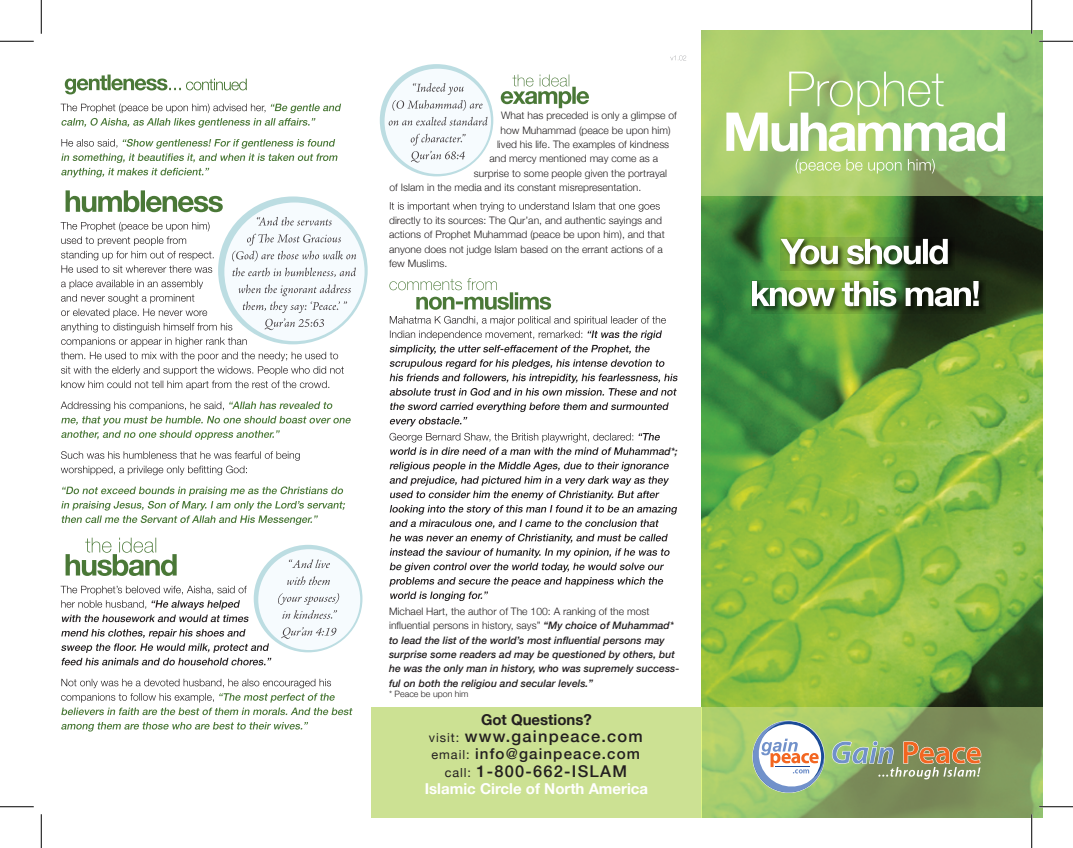
<style>
.page{position:relative;width:1073px;height:848px;background:#fff}
.page>*{position:absolute;margin:0;border:0;box-sizing:border-box;transform-origin:0 0}
.t1{font:500 16.25px "Helvetica Neue";letter-spacing:.075em;color:#231f20}
.t2{font:700 15px "Helvetica Neue";color:#fff}
.t3{font:500 15px "Helvetica Neue";letter-spacing:.075em;color:#231f20}
.t4{font:700 15px "Helvetica Neue";color:#231f20}
.t5{font:300 10.25px/14.4px "Helvetica Neue";letter-spacing:.005em;color:#231f20}
.t6{font:italic 500 10.25px/14.4px "Helvetica Neue LT Com";letter-spacing:.005em;color:#231f20}
.t7{font:300 8.75px "Helvetica Neue";letter-spacing:.005em;color:#231f20}
.s1{font-family:"Helvetica Neue LT Com";font-weight:500;font-style:italic}
.s2{font-weight:400;font-size:12.5px}
</style>
<div class="page">
<img style="left:701px;top:196px;width:341px;height:511px">
<svg style="left:61px;top:722px;width:247px;height:9px"></svg>
<svg style="left:61px;top:708px;width:291px;height:7px"></svg>
<svg style="left:61px;top:679px;width:274px;height:23px"></svg>
<svg style="left:61px;top:629px;width:210px;height:36px"></svg>
<svg style="left:61px;top:586px;width:187px;height:36px"></svg>
<svg style="left:66px;top:538px;width:111px;height:38px"></svg>
<svg style="left:61px;top:486px;width:284px;height:39px"></svg>
<svg style="left:61px;top:451px;width:239px;height:24px"></svg>
<svg style="left:61px;top:401px;width:290px;height:39px"></svg>
<svg style="left:61px;top:381px;width:268px;height:9px"></svg>
<svg style="left:61px;top:139px;width:276px;height:38px"></svg>
<svg style="left:61px;top:104px;width:280px;height:24px"></svg>
<svg style="left:65px;top:75px;width:182px;height:19px"></svg>
<svg style="left:389px;top:402px;width:279px;height:24px"></svg>
<svg style="left:389px;top:316px;width:288px;height:80px"></svg>
<svg style="left:389px;top:278px;width:162px;height:32px"></svg>
<svg style="left:500px;top:74px;width:89px;height:34px"></svg>
<svg style="left:701px;top:707px;width:341px;height:111px;background:#91ae63"></svg>
<svg style="left:701px;top:30px;width:341px;height:166px;background:#9ac36d"></svg>
<div style="left:371px;top:707px;width:330px;height:111px;background:#cce193"></div>
<svg style="left:751px;top:280px;width:234px;height:33px;background:#385c26"></svg>
<img style="left:752px;top:281px;width:226px;height:25px">
<svg style="left:779px;top:238px;width:175px;height:33px;background:#4c6a2c"></svg>
<svg style="left:780px;top:239px;width:167px;height:25px"></svg>
<svg style="left:795px;top:159px;width:139px;height:14px;background:#b1cd85"></svg>
<svg style="left:726px;top:72px;width:278px;height:80px"></svg>
<svg style="left:670px;top:55px;width:16px;height:5px"></svg>
<div style="left:254px;top:545px;width:108px;height:107px;background:#bcdde2;border-radius:50%"></div>
<div style="left:258px;top:549px;width:102px;height:101px;background:#f6fbfe;border-radius:50%"></div>
<svg style="left:281px;top:627px;width:55px;height:12px"></svg>
<svg style="left:278px;top:593px;width:61px;height:26px"></svg>
<svg style="left:287px;top:576px;width:43px;height:9px"></svg>
<svg style="left:289px;top:559px;width:41px;height:9px"></svg>
<div style="left:380px;top:64px;width:113px;height:112px;background:#bcdde2;border-radius:50%"></div>
<div style="left:384px;top:69px;width:107px;height:105px;background:#f6fbfe;border-radius:50%"></div>
<svg style="left:410px;top:134px;width:55px;height:29px"></svg>
<svg style="left:388px;top:117px;width:99px;height:9px"></svg>
<svg style="left:392px;top:83px;width:90px;height:28px"></svg>
<svg style="left:61px;top:190px;width:295px;height:185px"></svg>
<svg style="left:390px;top:202px;width:269px;height:10px"></svg>
<svg style="left:389px;top:534px;width:280px;height:67px"></svg>
<svg style="left:389px;top:462px;width:288px;height:66px"></svg>
<svg style="left:389px;top:433px;width:275px;height:22px"></svg>
<svg style="left:752px;top:720px;width:229px;height:73px;background:#a2ae85"></svg>
<hr style="left:1039px;top:40px;width:33px;height:2px;background:#fff">
<hr style="left:1030px;top:0;width:2px;height:34px;background:#fff">
<hr style="left:1030px;top:814px;width:2px;height:34px;background:#fff">
<hr style="left:0;top:41px;width:34px;height:1px;background:#000">
<hr style="left:1039px;top:41px;width:33px;height:1px;background:#000">
<hr style="left:0;top:806px;width:34px;height:1px;background:#000">
<hr style="left:1039px;top:806px;width:33px;height:1px;background:#000">
<hr style="left:41px;top:0;width:1px;height:34px;background:#000">
<hr style="left:41px;top:814px;width:1px;height:34px;background:#000">
<hr style="left:1031px;top:0;width:1px;height:34px;background:#000">
<hr style="left:1031px;top:814px;width:1px;height:34px;background:#000">
<p class="t5" style="left:501px;top:108px;width:177px">What has preceded is only a glimpse of</p>
<p class="t5" style="left:500px;top:122px;width:172px">how Muhammad (peace be upon him)</p>
<p class="t5" style="left:497px;top:137px;width:174px">lived his life. The examples of kindness</p>
<p class="t5" style="left:489px;top:151px;width:170px">and mercy mentioned may come as a</p>
<p class="t5" style="left:474px;top:165px;width:195px">surprise to some people given the portrayal</p>
<p class="t5" style="left:389px;top:180px;width:253px">of Islam in the media and its constant misrepresentation.</p>
<p class="t5" style="left:389px;top:212px;width:277px">directly to its sources: The Qur’an, and authentic sayings and actions of Prophet Muhammad (peace be upon him), and that anyone does not judge Islam based on the errant actions of a few Muslims.</p>
<p class="t6" style="left:664px;top:444px;width:15px">d*;</p>
<p class="t5" style="left:389px;top:603px;width:286px">Michael Hart, the author of The 100: A ranking of the most influential persons in history, says” <span class="s1">“My choice of Muhammad*</span></p>
<p class="t6" style="left:389px;top:632px;width:292px">to lead the list of the world’s most influential persons may surprise some readers ad may be questioned by others, but he was the only man in history, who was supremely success&shy;ful on both the religiou and secular levels.”</p>
<p class="t7" style="left:389px;top:687px;width:81px">* Peace be upon him</p>
<h2 class="t4" style="left:481px;top:706px;width:112px">Got Questions?</h2>
<h1 class="t1" style="left:429px;top:723px;width:215px"><span class="s2">visit:</span> www.gainpeace.com</h1>
<h2 class="t3" style="left:431px;top:742px;width:210px"><span class="s2">email:</span> info@gainpeace.com</h2>
<h1 class="t1" style="left:444px;top:758px;width:184px"><span class="s2">call:</span> 1-800-662-ISLAM</h1>
<h2 class="t2" style="left:425px;top:775px;width:225px">Islamic Circle of North America</h2>
</div>
